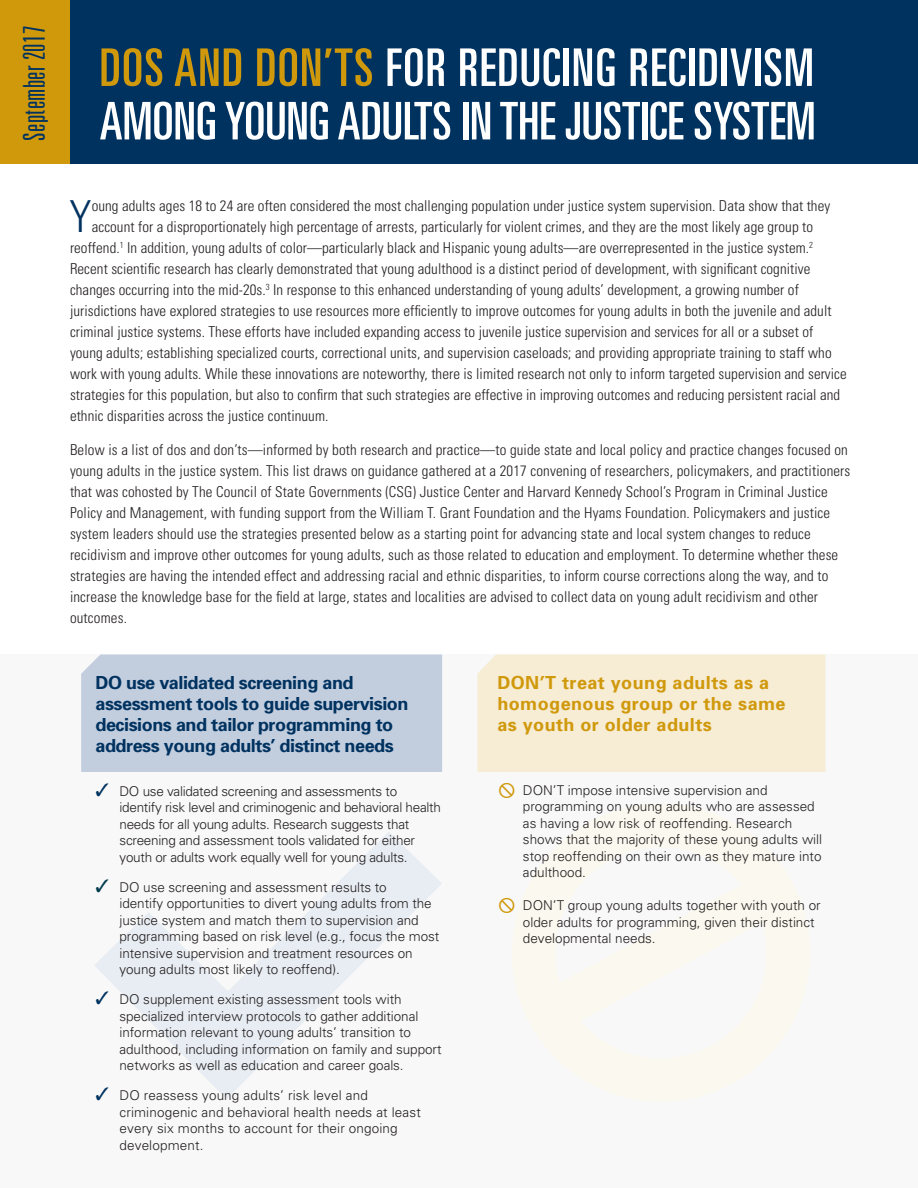
<style>
.page{position:relative;width:918px;height:1188px;background:#fff}
.page>*{position:absolute;margin:0;border:0;box-sizing:border-box;transform-origin:0 0}
.t1{font:ultra-condensed 51.9px/53.6px "Univers";color:#fff}
.t2{font:300 condensed 44.1px "Univers";color:#003260}
.t3{font:300 ultra-condensed 30px "Univers";letter-spacing:.01em;color:#003260}
.t4{font:700 18px/21px "Univers";letter-spacing:-.025em;color:#003260}
.t5{font:700 18px/21px "Univers";letter-spacing:.025em;color:#d0990c}
.t6{font:300 condensed 15px/21px "Univers";letter-spacing:.005em;color:#231f20}
.t7{font:300 13.5px/16.5px "Univers";letter-spacing:-.005em;color:#231f20}
.s1{color:#d0990c}
.s2{color:#003260}
.s3{color:#003b4d}
</style>
<div class="page">
<div style="left:0;top:654px;width:918px;height:534px;background:#f8f8f8"></div>
<svg style="left:95px;top:832px;width:347px;height:267px"></svg>
<div style="left:0;top:0;width:918px;height:164px;background:#003260"></div>
<div style="left:0;top:0;width:70px;height:164px;background:#d0990c"></div>
<div style="left:81px;top:655px;width:361px;height:117px;background:#c2cdde"></div>
<div style="left:477px;top:655px;width:348px;height:117px;background:#f7ecd4"></div>
<p class="t3" style="left:18px;top:141px;width:116px;rotate:-90deg">September 2017</p>
<p class="t1" style="left:100px;top:40px;width:718px"><span class="s1">DOS AND DON’TS</span> FOR REDUCING RECIDIVISM<br>AMONG YOUNG ADULTS IN THE JUSTICE SYSTEM</p>
<p class="t2" style="left:69px;top:190px;width:24px">Y</p>
<p class="t6" style="left:92px;top:195px;width:740px">oung adults ages 18 to 24 are often considered the most challenging population under justice system supervision. Data show that they</p>
<p class="t6" style="left:92px;top:216px;width:723px">account for a disproportionately high percentage of arrests, particularly for violent crimes, and they are the most likely age group to</p>
<p class="t6" style="left:70px;top:237px;width:745px">reoffend.<sup>1</sup> In addition, young adults of color—particularly black and Hispanic young adults—are overrepresented in the justice system.<sup>2</sup></p>
<p class="t6" style="left:70px;top:258px;width:742px">Recent scientific research has clearly demonstrated that young adulthood is a distinct period of development, with significant cognitive</p>
<p class="t6" style="left:70px;top:279px;width:730px">changes occurring into the mid-20s.<sup>3</sup> In response to this enhanced understanding of young adults’ development, a growing number of</p>
<p class="t6" style="left:70px;top:300px;width:763px">jurisdictions have explored strategies to use resources more efficiently to improve outcomes for young adults in both the juvenile and adult</p>
<p class="t6" style="left:70px;top:321px;width:745px">criminal justice systems. These efforts have included expanding access to juvenile justice supervision and services for all or a subset of</p>
<p class="t6" style="left:70px;top:342px;width:763px">young adults; establishing specialized courts, correctional units, and supervision caseloads; and providing appropriate training to staff who</p>
<p class="t6" style="left:70px;top:363px;width:778px">work with young adults. While these innovations are noteworthy, there is limited research not only to inform targeted supervision and service</p>
<p class="t6" style="left:70px;top:384px;width:772px">strategies for this population, but also to confirm that such strategies are effective in improving outcomes and reducing persistent racial and</p>
<p class="t6" style="left:70px;top:405px;width:260px">ethnic disparities across the justice continuum.</p>
<p class="t6" style="left:70px;top:439px;width:782px">Below is a list of dos and don’ts—informed by both research and practice—to guide state and local policy and practice changes focused on young adults in the justice system. This list draws on guidance gathered at a 2017 convening of researchers, policymakers, and practitioners that was cohosted by The Council of State Governments (CSG) Justice Center and Harvard Kennedy School’s Program in Criminal Justice Policy and Management, with funding support from the William T. Grant Foundation and the Hyams Foundation. Policymakers and justice system leaders should use the strategies presented below as a starting point for advancing state and local system changes to reduce recidivism and improve other outcomes for young adults, such as those related to education and employment. To determine whether these strategies are having the intended effect and addressing racial and ethnic disparities, to inform course corrections along the way, and to increase the knowledge base for the field at large, states and localities are advised to collect data on young adult recidivism and other outcomes.</p>
<p class="t4" style="left:96px;top:672px;width:314px">DO use validated screening and assessment tools to guide supervision decisions and tailor programming to address young adults’ distinct needs</p>
<p class="t7" style="left:120px;top:782px;width:323px;text-indent:-24px"><span class="s2">✓</span> DO use validated screening and assessments to identify risk level and criminogenic and behavioral health needs for all young adults. Research suggests that screening and assessment tools validated for either youth or adults work equally well for young adults.</p>
<p class="t7" style="left:120px;top:878px;width:321px;text-indent:-24px"><span class="s3">✓</span> DO use screening and assessment results to<br>identify opportunities to divert young adults from the justice system and match them to supervision and programming based on risk level (e.g., focus the most intensive supervision and treatment resources on young adults most likely to reoffend).</p>
<p class="t7" style="left:120px;top:991px;width:324px;text-indent:-24px"><span class="s2">✓</span> DO supplement existing assessment tools with specialized interview protocols to gather additional information relevant to young adults’ transition to adulthood, including information on family and support networks as well as education and career goals.</p>
<p class="t7" style="left:120px;top:1087px;width:303px;text-indent:-24px"><span class="s2">✓</span> DO reassess young adults’ risk level and criminogenic and behavioral health needs at least every six months to account for their ongoing development.</p>
<p class="t5" style="left:497px;top:672px;width:290px">DON’T treat young adults as a homogenous group or the same as youth or older adults</p>
<p class="t7" style="left:523px;top:782px;width:301px">DON’T impose intensive supervision and programming on young adults who are assessed as having a low risk of reoffending. Research shows that the majority of these young adults will stop reoffending on their own as they mature into adulthood.</p>
<p class="t7" style="left:523px;top:897px;width:299px">DON’T group young adults together with youth or older adults for programming, given their distinct developmental needs.</p>
</div>
